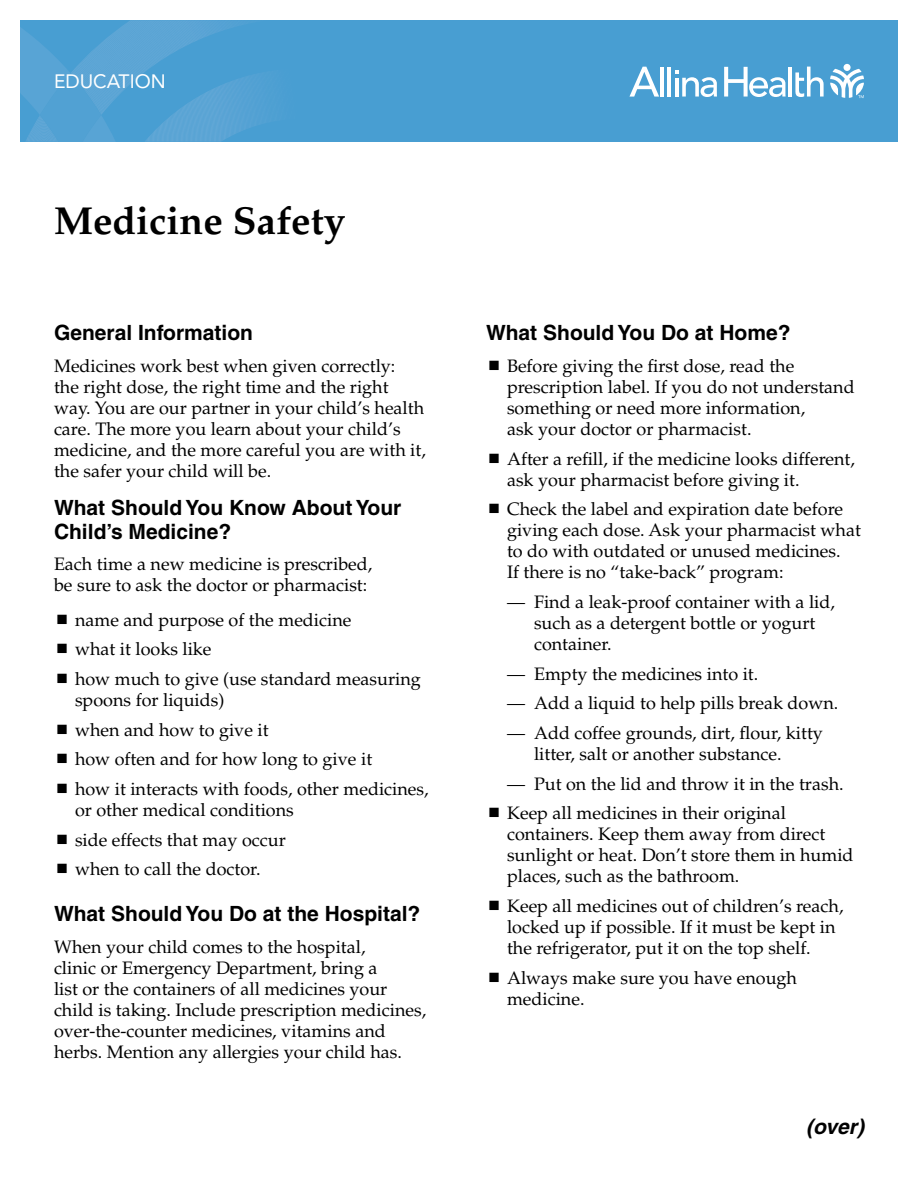
<style>
.page{position:relative;width:918px;height:1188px;background:#fff}
.page>*{position:absolute;margin:0;border:0;box-sizing:border-box;transform-origin:0 0}
.t1{font:700 39px "Palatino";color:#000}
.t2{font:700 21px/24px "Helvetica";color:#000}
.t3{font:italic 700 21px "Helvetica";color:#000}
.t4{font:19.2px "Avenir LT Std";color:#fff}
.t5{font:18px/21px "Palatino";color:#000}
</style>
<div class="page">
<div style="left:20px;top:20px;width:878px;height:122px;background:#489ed2"></div>
<svg style="left:20px;top:20px;width:246px;height:122px"></svg>
<svg style="left:830px;top:69px;width:34px;height:29px"></svg>
<div style="left:844px;top:64px;width:7px;height:7px;background:#fff;border-radius:50%"></div>
<hr style="left:660px;top:67px;width:4px;height:30px;background:#fff">
<hr style="left:667px;top:67px;width:4px;height:30px;background:#fff">
<hr style="left:789px;top:67px;width:3px;height:30px;background:#fff">
<svg style="left:795px;top:67px;width:29px;height:30px"></svg>
<svg style="left:675px;top:71px;width:42px;height:26px"></svg>
<svg style="left:629px;top:67px;width:30px;height:30px"></svg>
<svg style="left:724px;top:67px;width:62px;height:30px"></svg>
<p class="t4" style="left:54px;top:70px;width:113px">EDUCATION</p>
<h1 class="t1" style="left:54px;top:198px;width:293px">Medicine Safety</h1>
<p class="t2" style="left:54px;top:321px;width:201px">General Information</p>
<p class="t5" style="left:54px;top:356px;width:373px">Medicines work best when given correctly:<br>the right dose, the right time and the right way. You are our partner in your child’s health care. The more you learn about your child’s medicine, and the more careful you are with it, the safer your child will be.</p>
<p class="t2" style="left:54px;top:495px;width:349px">What Should You Know About Your<br>Child’s Medicine?</p>
<p class="t5" style="left:54px;top:554px;width:320px">Each time a new medicine is prescribed, be sure to ask the doctor or pharmacist:</p>
<p class="t5" style="left:75px;top:605px;width:347px;line-height:29.7px">name and purpose of the medicine<br>what it looks like<br>how much to give (use standard measuring</p>
<p class="t5" style="left:75px;top:685px;width:355px;line-height:29.7px">spoons for liquids)<br>when and how to give it<br>how often and for how long to give it<br>how it interacts with foods, other medicines,</p>
<p class="t5" style="left:75px;top:795px;width:220px;line-height:29.7px">or other medical conditions side effects that may occur when to call the doctor.</p>
<p class="t2" style="left:54px;top:902px;width:368px">What Should You Do at the Hospital?</p>
<p class="t5" style="left:54px;top:937px;width:374px">When your child comes to the hospital,<br>clinic or Emergency Department, bring a<br>list or the containers of all medicines your child is taking. Include prescription medicines, over-the-counter medicines, vitamins and herbs. Mention any allergies your child has.</p>
<p class="t2" style="left:486px;top:321px;width:306px">What Should You Do at Home?</p>
<p class="t5" style="left:507px;top:356px;width:349px">Before giving the first dose, read the prescription label. If you do not understand something or need more information,<br>ask your doctor or pharmacist.</p>
<p class="t5" style="left:507px;top:448px;width:349px">After a refill, if the medicine looks different, ask your pharmacist before giving it.</p>
<p class="t5" style="left:507px;top:499px;width:355px">Check the label and expiration date before giving each dose. Ask your pharmacist what to do with outdated or unused medicines.<br>If there is no “take-back” program:</p>
<p class="t5" style="left:534px;top:592px;width:303px;text-indent:-27px">— Find a leak-proof container with a lid, such as a detergent bottle or yogurt container.</p>
<p class="t5" style="left:507px;top:663px;width:253px">— Empty the medicines into it.</p>
<p class="t5" style="left:507px;top:693px;width:333px">— Add a liquid to help pills break down.</p>
<p class="t5" style="left:534px;top:723px;width:290px;text-indent:-27px">— Add coffee grounds, dirt, flour, kitty litter, salt or another substance.</p>
<p class="t5" style="left:507px;top:769px;width:338px;line-height:29.7px">— Put on the lid and throw it in the trash.<br>Keep all medicines in their original</p>
<p class="t5" style="left:507px;top:824px;width:348px">containers. Keep them away from direct sunlight or heat. Don’t store them in humid places, such as the bathroom.</p>
<p class="t5" style="left:507px;top:896px;width:338px">Keep all medicines out of children’s reach, locked up if possible. If it must be kept in the refrigerator, put it on the top shelf.</p>
<p class="t5" style="left:507px;top:967px;width:292px">Always make sure you have enough medicine.</p>
<p class="t3" style="left:806px;top:1114px;width:59px">(over)</p>
</div>
